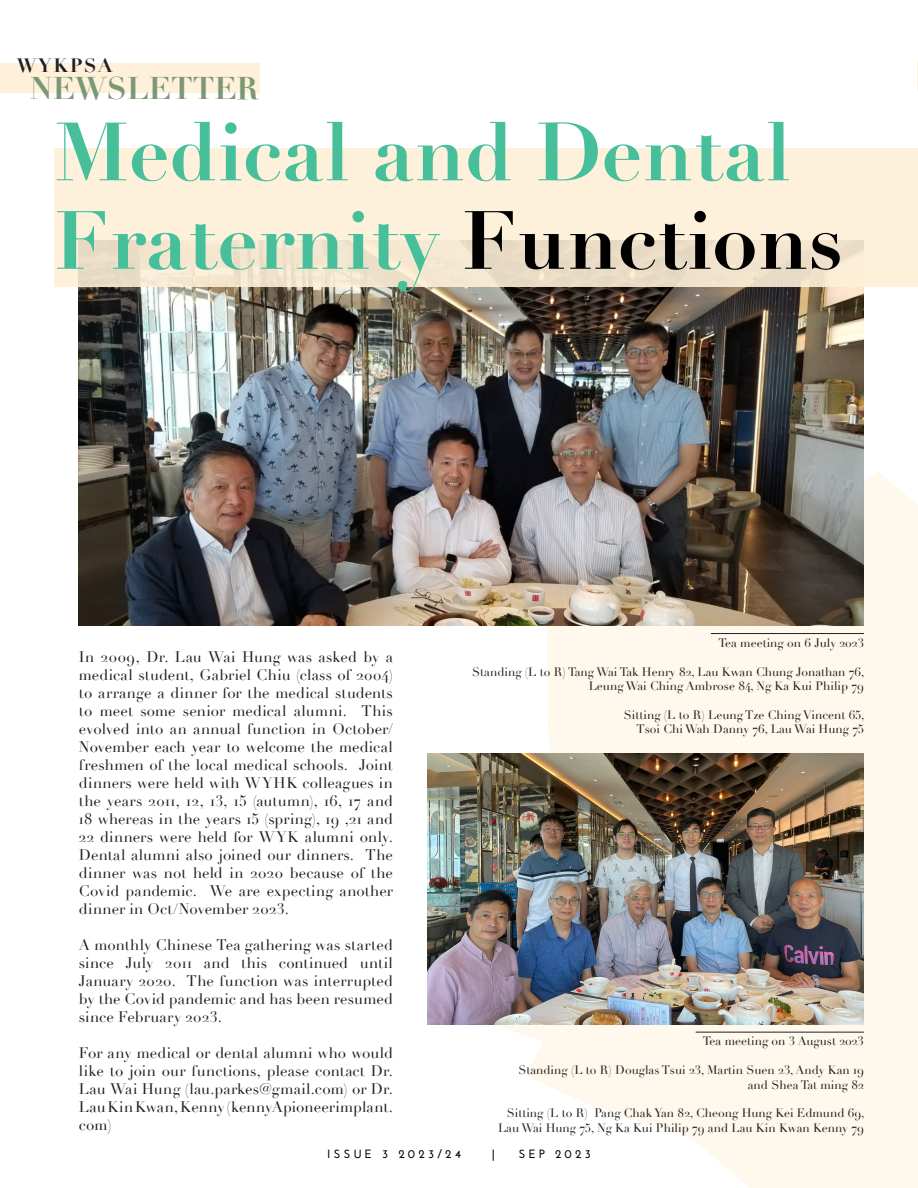
<style>
.page{position:relative;width:918px;height:1188px;background:#fff}
.page>*{position:absolute;margin:0;border:0;box-sizing:border-box;transform-origin:0 0}
.t1{font:700 81px/88.5px "Didot";color:#48bf9b}
.t2{font:700 30.75px "Didot";color:#7b9875}
.t3{font:700 18.9px "Didot";letter-spacing:.1em;color:#231f20}
.t4{font:15px/18px "Didot";letter-spacing:.01em;color:#231f20;text-align:justify}
.t5{font:12px "Didot";color:#231f20}
.t6{font:700 12px "Josefin Sans";letter-spacing:.27em;color:#000001}
.s1{color:#000001}
</style>
<div class="page">
<div style="left:0;top:63px;width:260px;height:29px;background:#fef0d9"></div>
<img style="left:428px;top:472px;width:490px;height:716px">
<svg style="left:917px;top:62px;width:1px;height:29px"></svg>
<img style="left:79px;top:287px;width:785px;height:339px">
<hr style="left:711px;top:633px;width:153px;height:1px;background:#231f20">
<img style="left:428px;top:753px;width:436px;height:271px">
<hr style="left:696px;top:1032px;width:168px;height:1px;background:#231f20">
<svg style="left:54px;top:148px;width:864px;height:139px;background:#f9ecd6"></svg>
<p class="t3" style="left:17px;top:54px;width:97px">WYKPSA</p>
<p class="t2" style="left:30px;top:68px;width:230px">NEWSLETTER</p>
<p class="t1" style="left:54px;top:108px;width:790px">Medical and Dental<br>Fraternity <span class="s1">Functions</span></p>
<p class="t4" style="left:79px;top:648px;width:316px">In 2009, Dr. Lau Wai Hung was asked by a medical student, Gabriel Chiu (class of 2004) to arrange a dinner for the medical students to meet some senior medical alumni. This evolved into an annual function in October/ November each year to welcome the medical freshmen of the local medical schools. Joint dinners were held with WYHK colleagues in the years 2011, 12, 13, 15 (autumn), 16, 17 and 18 whereas in the years 15 (spring), 19 ,21 and 22 dinners were held for WYK alumni only.<br>Dental alumni also joined our dinners. The dinner was not held in 2020 because of the Covid pandemic. We are expecting another dinner in Oct/November 2023.</p>
<p class="t4" style="left:79px;top:936px;width:316px">A monthly Chinese Tea gathering was started since July 2011 and this continued until January 2020. The function was interrupted by the Covid pandemic and has been resumed since February 2023.</p>
<p class="t4" style="left:79px;top:1044px;width:316px">For any medical or dental alumni who would like to join our functions, please contact Dr.<br>Lau Wai Hung (lau.parkes@gmail.com) or Dr.<br>Lau Kin Kwan, Kenny (kennyApioneerimplant. com)</p>
<p class="t5" style="left:718px;top:636px;width:147px">Tea meeting on 6 July 2023</p>
<p class="t5" style="left:472px;top:664px;width:394px">Standing (L to R) Tang Wai Tak Henry 82, Lau Kwan Chung Jonathan 76,</p>
<p class="t5" style="left:589px;top:679px;width:277px">Leung Wai Ching Ambrose 84, Ng Ka Kui Philip 79</p>
<p class="t5" style="left:624px;top:708px;width:242px">Sitting (L to R) Leung Tze Ching Vincent 65,</p>
<p class="t5" style="left:636px;top:722px;width:229px">Tsoi Chi Wah Danny 76, Lau Wai Hung 75</p>
<p class="t5" style="left:703px;top:1034px;width:162px">Tea meeting on 3 August 2023</p>
<p class="t5" style="left:518px;top:1063px;width:347px">Standing (L to R) Douglas Tsui 23, Martin Suen 23, Andy Kan 19</p>
<p class="t5" style="left:748px;top:1077px;width:118px">and Shea Tat ming 82</p>
<p class="t5" style="left:507px;top:1106px;width:359px">Sitting (L to R) Pang Chak Yan 82, Cheong Hung Kei Edmund 69,</p>
<p class="t5" style="left:498px;top:1121px;width:367px">Lau Wai Hung 75, Ng Ka Kui Philip 79 and Lau Kin Kwan Kenny 79</p>
<p class="t6" style="left:327px;top:1147px;width:135px">ISSUE 3 2023/24</p>
<p class="t6" style="left:492px;top:1147px;width:5px">|</p>
<p class="t6" style="left:519px;top:1147px;width:74px">SEP 2023</p>
</div>
